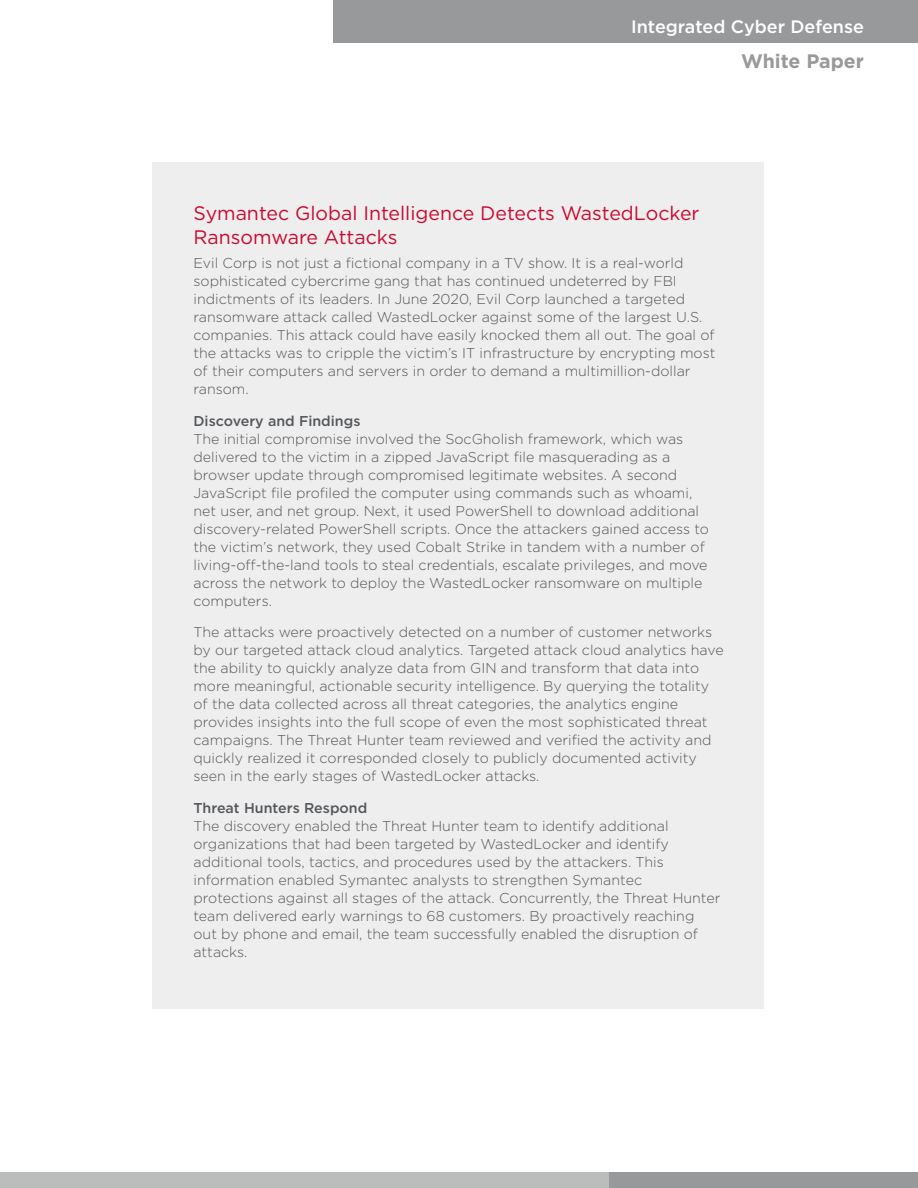
<style>
.page{position:relative;width:918px;height:1188px;background:#fff}
.page>*{position:absolute;margin:0;border:0;box-sizing:border-box;transform-origin:0 0}
.Body_Head{font:19.5px/23.4px "Gotham";color:#cc092f}
.t1{font:700 19.5px "Gotham";color:#97999b}
.t2{font:500 18px "Gotham";color:#fff}
.Body_Text{font:300 14.25px/18px "Gotham";color:#53565a}
.Body_Subhead_Medium{font:500 14.25px "Gotham";color:#53565a}
</style>
<div class="page">
<div style="left:0;top:1172px;width:707px;height:16px;background:#bbbcbc"></div>
<div style="left:609px;top:1172px;width:309px;height:16px;background:#97999b"></div>
<div style="left:333px;top:0;width:585px;height:43px;background:#97999b"></div>
<div style="left:152px;top:162px;width:612px;height:847px;background:#eee"></div>
<p class="t2" style="left:631px;top:15px;width:234px">Integrated Cyber Defense</p>
<h1 class="t1" style="left:741px;top:48px;width:124px">White Paper</h1>
<p class="Body_Head" style="left:194px;top:201px;width:508px">Symantec Global Intelligence Detects WastedLocker<br>Ransomware Attacks</p>
<p class="Body_Text" style="left:194px;top:254px;width:523px">Evil Corp is not just a fictional company in a TV show. It is a real-world sophisticated cybercrime gang that has continued undeterred by FBI indictments of its leaders. In June 2020, Evil Corp launched a targeted ransomware attack called WastedLocker against some of the largest U.S. companies. This attack could have easily knocked them all out. The goal of the attacks was to cripple the victim’s IT infrastructure by encrypting most of their computers and servers in order to demand a multimillion-dollar ransom.</p>
<p class="Body_Subhead_Medium" style="left:194px;top:412px;width:168px">Discovery and Findings</p>
<p class="Body_Text" style="left:194px;top:429px;width:517px">The initial compromise involved the SocGholish framework, which was delivered to the victim in a zipped JavaScript file masquerading as a browser update through compromised legitimate websites. A second JavaScript file profiled the computer using commands such as whoami, net user, and net group. Next, it used PowerShell to download additional discovery-related PowerShell scripts. Once the attackers gained access to the victim’s network, they used Cobalt Strike in tandem with a number of living-off-the-land tools to steal credentials, escalate privileges, and move across the network to deploy the WastedLocker ransomware on multiple computers.</p>
<p class="Body_Text" style="left:194px;top:623px;width:532px">The attacks were proactively detected on a number of customer networks by our targeted attack cloud analytics. Targeted attack cloud analytics have the ability to quickly analyze data from GIN and transform that data into more meaningful, actionable security intelligence. By querying the totality of the data collected across all threat categories, the analytics engine provides insights into the full scope of even the most sophisticated threat campaigns. The Threat Hunter team reviewed and verified the activity and quickly realized it corresponded closely to publicly documented activity seen in the early stages of WastedLocker attacks.</p>
<p class="Body_Subhead_Medium" style="left:194px;top:799px;width:175px">Threat Hunters Respond</p>
<p class="Body_Text" style="left:194px;top:816px;width:529px">The discovery enabled the Threat Hunter team to identify additional organizations that had been targeted by WastedLocker and identify additional tools, tactics, and procedures used by the attackers. This information enabled Symantec analysts to strengthen Symantec protections against all stages of the attack. Concurrently, the Threat Hunter team delivered early warnings to 68 customers. By proactively reaching out by phone and email, the team successfully enabled the disruption of attacks.</p>
</div>
